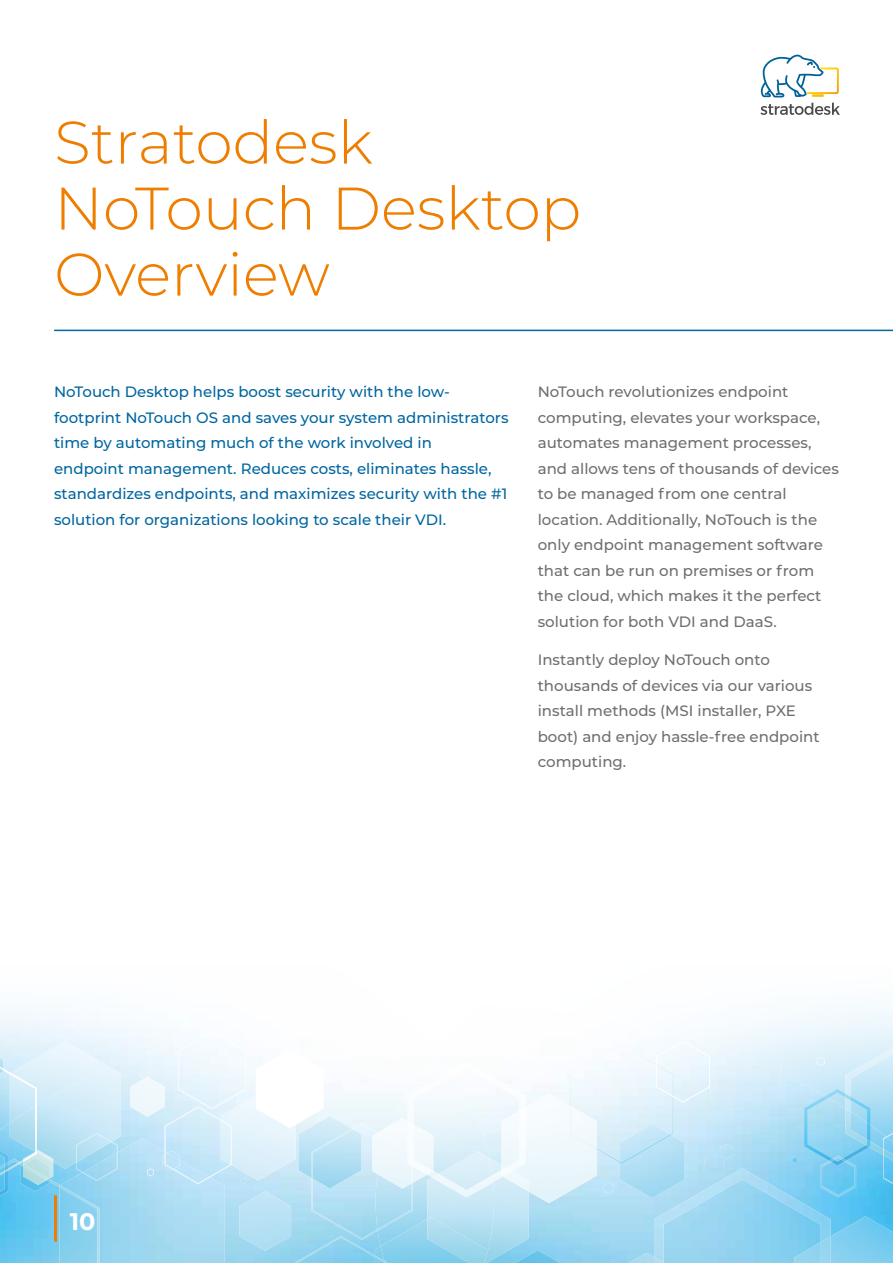
<style>
.page{position:relative;width:893px;height:1263px;background:#fff}
.page>*{position:absolute;margin:0;border:0;box-sizing:border-box;transform-origin:0 0}
.t1{font:300 60px/66px "Montserrat";color:#ef7d00}
.t2{font:700 24px "Montserrat";color:#fff}
.t3{font:500 15px/25.5px "Montserrat";color:#706f6f}
.t4{font:500 15px/25.5px "Montserrat";color:#0066a0}
</style>
<div class="page">
<img style="left:0;top:1011px;width:375px;height:113px">
<img style="left:0;top:1124px;width:311px;height:139px">
<img style="left:528px;top:1183px;width:365px;height:80px">
<img style="left:489px;top:1007px;width:404px;height:147px">
<img style="left:604px;top:1153px;width:250px;height:110px">
<img style="left:375px;top:1092px;width:114px;height:154px">
<img style="left:502px;top:1093px;width:94px;height:110px">
<img style="left:377px;top:1118px;width:50px;height:70px">
<img style="left:130px;top:1077px;width:35px;height:40px">
<img style="left:519px;top:1053px;width:24px;height:28px">
<img style="left:453px;top:1061px;width:73px;height:50px">
<img style="left:408px;top:1092px;width:45px;height:85px">
<img style="left:506px;top:1107px;width:20px;height:36px">
<img style="left:408px;top:1121px;width:25px;height:53px">
<svg style="left:817px;top:1057px;width:8px;height:9px"></svg>
<img style="left:256px;top:1050px;width:68px;height:74px">
<img style="left:306px;top:1044px;width:17px;height:20px">
<img style="left:620px;top:1124px;width:64px;height:74px">
<svg style="left:792px;top:1157px;width:5px;height:6px"></svg>
<svg style="left:241px;top:1180px;width:5px;height:4px"></svg>
<img style="left:0;top:1142px;width:8px;height:58px">
<img style="left:299px;top:1116px;width:62px;height:72px">
<img style="left:0;top:1054px;width:3px;height:23px">
<img style="left:825px;top:1089px;width:20px;height:7px">
<img style="left:804px;top:1096px;width:65px;height:70px">
<img style="left:851px;top:1097px;width:20px;height:26px">
<img style="left:867px;top:1123px;width:4px;height:16px">
<img style="left:453px;top:1061px;width:3px;height:7px">
<img style="left:10px;top:1041px;width:101px;height:26px">
<img style="left:10px;top:1067px;width:110px;height:91px">
<img style="left:37px;top:1150px;width:16px;height:8px">
<img style="left:225px;top:1095px;width:71px;height:85px">
<img style="left:256px;top:1094px;width:40px;height:34px">
<img style="left:845px;top:1048px;width:48px;height:49px">
<img style="left:869px;top:1141px;width:14px;height:20px">
<img style="left:845px;top:1101px;width:6px;height:7px">
<img style="left:845px;top:1108px;width:22px;height:37px">
<svg style="left:866px;top:1139px;width:5px;height:8px"></svg>
<svg style="left:845px;top:1093px;width:6px;height:8px"></svg>
<img style="left:165px;top:1106px;width:66px;height:71px">
<img style="left:221px;top:1120px;width:11px;height:45px">
<img style="left:178px;top:1032px;width:68px;height:77px">
<img style="left:720px;top:1144px;width:13px;height:15px">
<img style="left:724px;top:1038px;width:58px;height:13px">
<img style="left:709px;top:1051px;width:73px;height:70px">
<img style="left:570px;top:1044px;width:103px;height:119px">
<img style="left:570px;top:1105px;width:27px;height:44px">
<img style="left:620px;top:1134px;width:51px;height:30px">
<svg style="left:886px;top:1133px;width:7px;height:4px"></svg>
<img style="left:883px;top:1137px;width:10px;height:47px">
<img style="left:656px;top:1041px;width:54px;height:61px">
<svg style="left:709px;top:1059px;width:1px;height:28px"></svg>
<img style="left:656px;top:1064px;width:18px;height:33px">
<img style="left:0;top:1055px;width:10px;height:19px">
<img style="left:0;top:1151px;width:35px;height:7px">
<img style="left:23px;top:1152px;width:14px;height:6px">
<svg style="left:0;top:1059px;width:3px;height:11px"></svg>
<img style="left:10px;top:1073px;width:27px;height:33px">
<img style="left:35px;top:1105px;width:2px;height:46px">
<svg style="left:79px;top:1050px;width:11px;height:13px"></svg>
<img style="left:76px;top:1133px;width:36px;height:5px">
<img style="left:830px;top:1216px;width:63px;height:47px">
<img style="left:794px;top:1262px;width:27px;height:1px">
<img style="left:601px;top:1253px;width:53px;height:10px">
<img style="left:239px;top:1191px;width:52px;height:60px">
<img style="left:820px;top:1155px;width:36px;height:42px">
<img style="left:829px;top:1158px;width:17px;height:4px">
<img style="left:654px;top:1168px;width:176px;height:94px">
<img style="left:821px;top:1236px;width:9px;height:27px">
<svg style="left:654px;top:1257px;width:38px;height:6px"></svg>
<img style="left:487px;top:1158px;width:41px;height:105px">
<img style="left:427px;top:1151px;width:67px;height:103px">
<img style="left:502px;top:1165px;width:26px;height:26px">
<img style="left:432px;top:1174px;width:61px;height:23px">
<svg style="left:492px;top:1167px;width:20px;height:15px"></svg>
<img style="left:503px;top:1143px;width:25px;height:29px">
<img style="left:507px;top:1145px;width:19px;height:25px">
<img style="left:491px;top:1250px;width:94px;height:13px">
<img style="left:21px;top:1187px;width:29px;height:4px">
<img style="left:703px;top:1151px;width:23px;height:27px">
<svg style="left:720px;top:1155px;width:6px;height:4px"></svg>
<img style="left:60px;top:1138px;width:165px;height:125px">
<svg style="left:147px;top:1168px;width:7px;height:8px"></svg>
<img style="left:165px;top:1151px;width:45px;height:33px">
<img style="left:82px;top:1152px;width:35px;height:29px">
<img style="left:163px;top:1153px;width:40px;height:110px">
<img style="left:375px;top:1246px;width:5px;height:9px">
<img style="left:380px;top:1219px;width:47px;height:44px">
<img style="left:427px;top:1217px;width:60px;height:46px">
<img style="left:291px;top:1236px;width:84px;height:27px">
<img style="left:375px;top:1255px;width:16px;height:8px">
<svg style="left:384px;top:1261px;width:7px;height:2px"></svg>
<img style="left:311px;top:1123px;width:67px;height:117px">
<img style="left:377px;top:1183px;width:35px;height:48px">
<svg style="left:376px;top:1132px;width:10px;height:6px"></svg>
<img style="left:386px;top:1137px;width:26px;height:47px">
<img style="left:408px;top:1149px;width:4px;height:17px">
<img style="left:311px;top:1129px;width:42px;height:49px">
<img style="left:0;top:1158px;width:60px;height:29px">
<svg style="left:5px;top:1162px;width:3px;height:10px"></svg>
<svg style="left:18px;top:1162px;width:6px;height:3px"></svg>
<img style="left:22px;top:1165px;width:28px;height:17px">
<img style="left:23px;top:1164px;width:26px;height:16px">
<img style="left:59px;top:1185px;width:41px;height:78px">
<svg style="left:168px;top:1151px;width:12px;height:2px"></svg>
<img style="left:163px;top:1153px;width:17px;height:17px">
<img style="left:165px;top:1154px;width:9px;height:15px">
<svg style="left:604px;top:1183px;width:10px;height:11px"></svg>
<hr style="left:54px;top:1195px;width:3px;height:47px;background:#ef7d00">
<hr style="left:54px;top:330px;width:839px;height:1px;background:#0066a0">
<svg style="left:760px;top:103px;width:80px;height:12px"></svg>
<svg style="left:761px;top:55px;width:78px;height:42px"></svg>
<h1 class="t1" style="left:54px;top:107px;width:529px">Stratodesk<br>NoTouch Desktop<br>Overview</h1>
<p class="t4" style="left:54px;top:379px;width:456px">NoTouch Desktop helps boost security with the low&shy;footprint NoTouch OS and saves your system administrators time by automating much of the work involved in<br>endpoint management. Reduces costs, eliminates hassle, standardizes endpoints, and maximizes security with the #1 solution for organizations looking to scale their VDI.</p>
<p class="t3" style="left:538px;top:379px;width:303px">NoTouch revolutionizes endpoint computing, elevates your workspace, automates management processes, and allows tens of thousands of devices to be managed from one central location. Additionally, NoTouch is the only endpoint management software that can be run on premises or from the cloud, which makes it the perfect solution for both VDI and DaaS.</p>
<p class="t3" style="left:538px;top:646px;width:283px">Instantly deploy NoTouch onto thousands of devices via our various install methods (MSI installer, PXE boot) and enjoy hassle-free endpoint computing.</p>
<h2 class="t2" style="left:70px;top:1204px;width:27px">10</h2>
</div>
